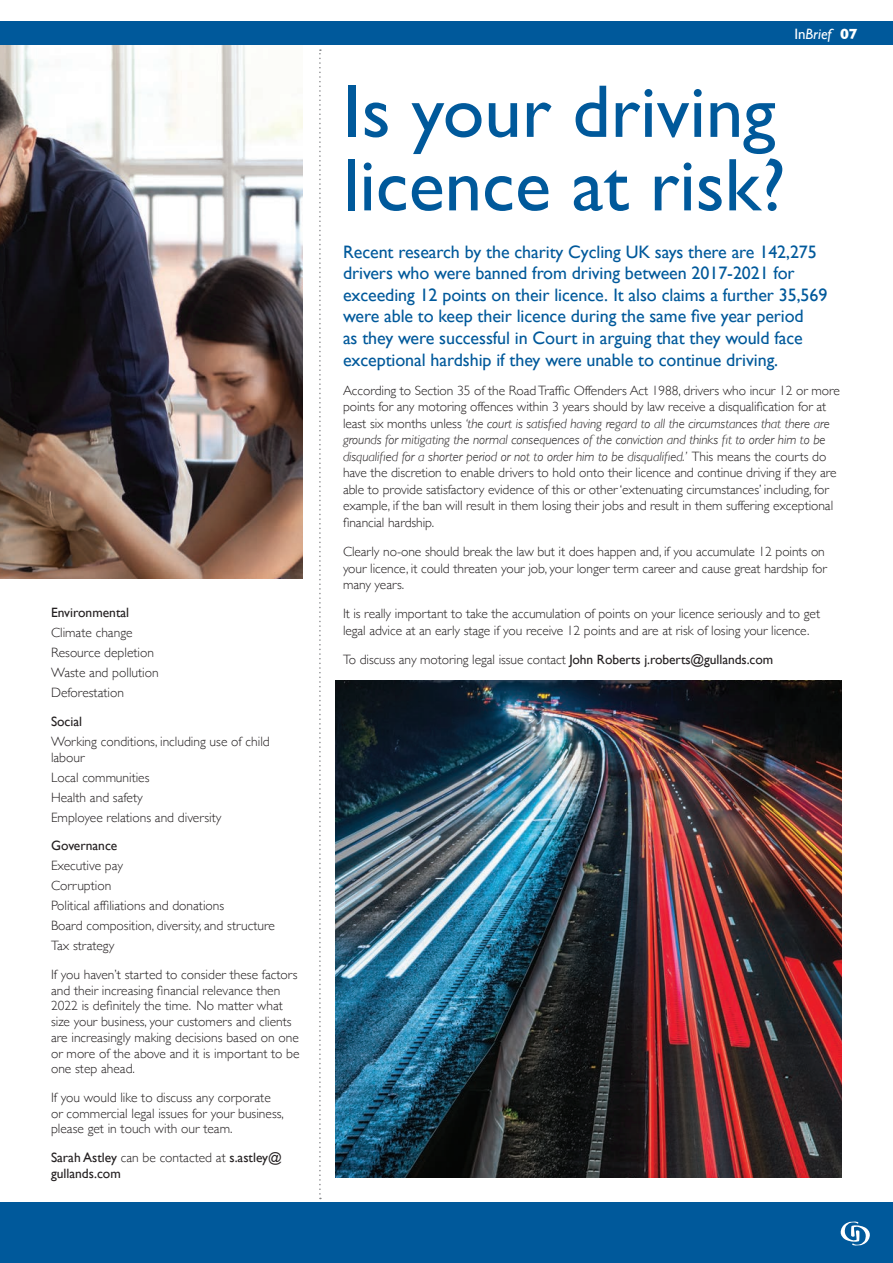
<style>
.page{position:relative;width:893px;height:1263px;background:#fff}
.page>*{position:absolute;margin:0;border:0;box-sizing:border-box;transform-origin:0 0}
.t1{font:75px/73.5px "Gill Sans";color:#00599b}
.t2{font:18px/21.6px "Gill Sans";letter-spacing:-.005em;color:#00599b}
.t3{font:italic 15px "Gill Sans";color:#fff}
.t4{font:300 13.5px/16.5px "Gill Sans";letter-spacing:-.005em;color:#231f20}
.t5{font:13.5px/15.8px "Gill Sans";color:#231f20}
.s1{font-weight:300}
.s2{font-style:normal}
.s3{font-weight:700;font-style:normal}
.s4{font-style:italic}
.s5{font-weight:400}
</style>
<div class="page">
<img style="left:0;top:45px;width:303px;height:533px">
<div style="left:0;top:1202px;width:893px;height:61px;background:#00599b"></div>
<div style="left:0;top:22px;width:893px;height:23px;background:#00599b"></div>
<svg style="left:840px;top:1221px;width:30px;height:25px"></svg>
<img style="left:336px;top:680px;width:506px;height:498px">
<svg style="left:319px;top:49px;width:2px;height:1150px"></svg>
<p class="t5" style="left:51px;top:605px;width:80px">Environmental</p>
<p class="t4" style="left:51px;top:624px;width:83px">Climate change</p>
<p class="t4" style="left:51px;top:644px;width:105px">Resource depletion</p>
<p class="t4" style="left:51px;top:664px;width:109px">Waste and pollution</p>
<p class="t4" style="left:51px;top:684px;width:75px">Deforestation</p>
<p class="t5" style="left:51px;top:713px;width:33px">Social</p>
<p class="t4" style="left:51px;top:733px;width:220px;line-height:15.8px">Working conditions, including use of child labour</p>
<p class="t4" style="left:51px;top:768px;width:100px">Local communities</p>
<p class="t4" style="left:51px;top:788px;width:93px">Health and safety</p>
<p class="t4" style="left:51px;top:808px;width:172px">Employee relations and diversity</p>
<p class="t5" style="left:51px;top:838px;width:68px">Governance</p>
<p class="t4" style="left:51px;top:857px;width:73px">Executive pay</p>
<p class="t4" style="left:51px;top:877px;width:62px">Corruption</p>
<p class="t4" style="left:51px;top:897px;width:175px">Political affiliations and donations</p>
<p class="t4" style="left:51px;top:917px;width:225px">Board composition, diversity, and structure</p>
<p class="t4" style="left:51px;top:937px;width:65px">Tax strategy</p>
<p class="t4" style="left:51px;top:966px;width:250px;line-height:15.8px">If you haven’t started to consider these factors and their increasing financial relevance then 2022 is definitely the time. No matter what size your business, your customers and clients are increasingly making decisions based on one or more of the above and it is important to be one step ahead.</p>
<p class="t4" style="left:51px;top:1089px;width:234px;line-height:15.8px">If you would like to discuss any corporate or commercial legal issues for your business, please get in touch with our team.</p>
<p class="t5" style="left:51px;top:1149px;width:232px">Sarah Astley <span class="s1">can be contacted at</span> s.astley@ gullands.com</p>
<p class="t3" style="left:794px;top:25px;width:65px"><span class="s2">In</span>Brief <span class="s3">07</span></p>
<p class="t1" style="left:343px;top:74px;width:444px">Is your driving licence at risk?</p>
<p class="t2" style="left:343px;top:241px;width:486px">Recent research by the charity Cycling UK says there are 142,275 drivers who were banned from driving between 2017-2021 for exceeding 12 points on their licence. It also claims a further 35,569 were able to keep their licence during the same five year period<br>as they were successful in Court in arguing that they would face exceptional hardship if they were unable to continue driving.</p>
<p class="t4" style="left:343px;top:382px;width:498px">According to Section 35 of the Road Traffic Offenders Act 1988, drivers who incur 12 or more points for any motoring offences within 3 years should by law receive a disqualification for at least six months unless <span class="s4">‘the court is satisfied having regard to all the circumstances that there are grounds for mitigating the normal consequences of the conviction and thinks fit to order him to be disqualified for a shorter period or not to order him to be disqualified.’</span> This means the courts do have the discretion to enable drivers to hold onto their licence and continue driving if they are able to provide satisfactory evidence of this or other ‘extenuating circumstances’ including, for example, if the ban will result in them losing their jobs and result in them suffering exceptional financial hardship.</p>
<p class="t4" style="left:343px;top:543px;width:485px">Clearly no-one should break the law but it does happen and, if you accumulate 12 points on your licence, it could threaten your job, your longer term career and cause great hardship for many years.</p>
<p class="t4" style="left:343px;top:605px;width:479px">It is really important to take the accumulation of points on your licence seriously and to get legal advice at an early stage if you receive 12 points and are at risk of losing your licence.</p>
<p class="t4" style="left:343px;top:651px;width:432px">To discuss any motoring legal issue contact <span class="s5">John Roberts j.roberts@gullands.com</span></p>
</div>
